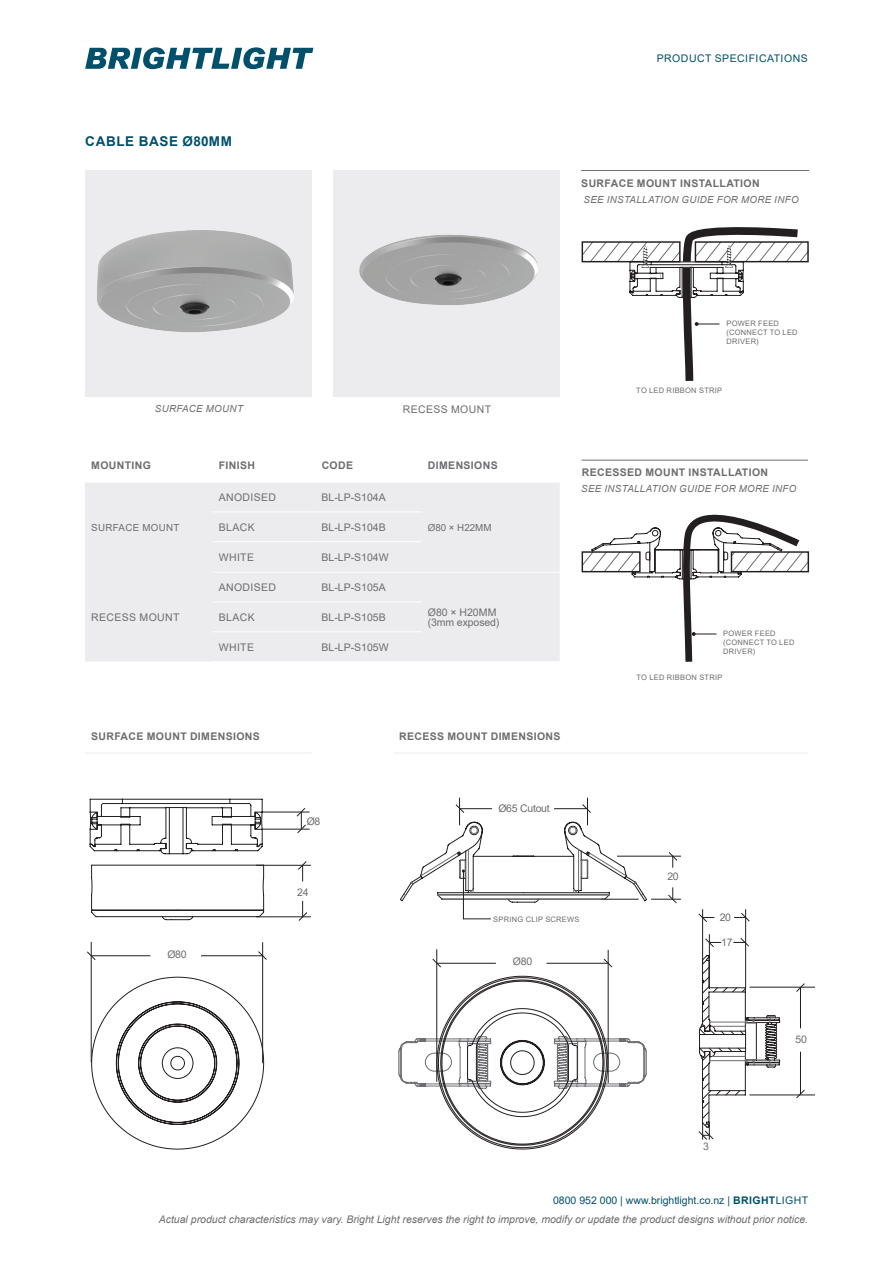
<style>
.page{position:relative;width:893px;height:1263px;background:#fff}
.page>*{position:absolute;margin:0;border:0;box-sizing:border-box;transform-origin:0 0}
.t1{font:700 13.5px "Arial";letter-spacing:.045em;color:#004f6b}
.t2{font:10.5px/10.5px "Arial";color:#6c6d70}
.t3{font:italic 10.5px "Arial";color:#6c6d70}
.t4{font:700 10.5px "Arial";letter-spacing:.035em;color:#6c6d70}
.t5{font:10.5px "Arial";color:#004f6b}
.t6{font:10.5px "Arial";letter-spacing:.035em;color:#6c6d70}
.t7{font:10.5px "Arial";letter-spacing:.045em;color:#004f6b}
.t8{font:10.5px "Arial";letter-spacing:-.025em;color:#6c6d70}
.t9{font:italic 9.75px "Arial";letter-spacing:.035em;color:#6c6d70}
.t10{font:9.75px "Arial";letter-spacing:.035em;color:#6c6d70}
.t11{font:9.75px "Arial";letter-spacing:.01em;color:#6c6d70}
.t12{font:7.5px/9px "Arial";letter-spacing:.035em;color:#6c6d70}
.s1{font-weight:700}
</style>
<div class="page">
<svg style="left:85px;top:47px;width:228px;height:22px"></svg>
<div style="left:85px;top:483px;width:475px;height:179px;background:#ececee"></div>
<hr style="left:213px;top:511px;width:102px;height:1px;background:#fff">
<hr style="left:315px;top:511px;width:107px;height:1px;background:#fff">
<hr style="left:213px;top:572px;width:102px;height:1px;background:#fff">
<hr style="left:315px;top:572px;width:107px;height:1px;background:#fff">
<hr style="left:422px;top:572px;width:138px;height:1px;background:#fff">
<hr style="left:213px;top:602px;width:102px;height:1px;background:#fff">
<hr style="left:315px;top:602px;width:107px;height:1px;background:#fff">
<hr style="left:213px;top:541px;width:102px;height:1px;background:#fff">
<hr style="left:315px;top:541px;width:107px;height:1px;background:#fff">
<hr style="left:213px;top:631px;width:102px;height:1px;background:#fff">
<hr style="left:315px;top:631px;width:107px;height:1px;background:#fff">
<hr style="left:213px;top:661px;width:102px;height:1px;background:#fff">
<hr style="left:315px;top:661px;width:107px;height:1px;background:#fff">
<hr style="left:422px;top:661px;width:138px;height:1px;background:#fff">
<hr style="left:85px;top:753px;width:227px;height:1px;background:#ececee">
<hr style="left:393px;top:753px;width:415px;height:1px;background:#ececee">
<div style="left:85px;top:170px;width:227px;height:227px;background:#ececee"></div>
<img style="left:97px;top:230px;width:197px;height:102px">
<div style="left:333px;top:170px;width:227px;height:227px;background:#ececee"></div>
<img style="left:359px;top:234px;width:179px;height:71px">
<svg style="left:91px;top:864px;width:173px;height:56px"></svg>
<svg style="left:90px;top:799px;width:173px;height:55px"></svg>
<hr style="left:256px;top:916px;width:55px;height:1px;background:#231f20">
<hr style="left:262px;top:829px;width:48px;height:1px;background:#231f20">
<hr style="left:256px;top:865px;width:55px;height:1px;background:#231f20">
<hr style="left:262px;top:812px;width:48px;height:1px;background:#231f20">
<svg style="left:298px;top:901px;width:9px;height:20px"></svg>
<svg style="left:298px;top:861px;width:9px;height:20px"></svg>
<svg style="left:296px;top:808px;width:10px;height:25px"></svg>
<hr style="left:262px;top:942px;width:1px;height:121px;background:#231f20">
<hr style="left:91px;top:955px;width:59px;height:1px;background:#231f20">
<hr style="left:201px;top:955px;width:62px;height:1px;background:#231f20">
<hr style="left:91px;top:942px;width:1px;height:120px;background:#231f20">
<svg style="left:87px;top:951px;width:9px;height:9px"></svg>
<svg style="left:258px;top:951px;width:9px;height:9px"></svg>
<svg style="left:91px;top:976px;width:173px;height:174px"></svg>
<hr style="left:608px;top:950px;width:1px;height:133px;background:#231f20">
<hr style="left:437px;top:963px;width:59px;height:1px;background:#231f20">
<hr style="left:546px;top:963px;width:63px;height:1px;background:#231f20">
<hr style="left:436px;top:949px;width:1px;height:133px;background:#231f20">
<svg style="left:432px;top:958px;width:9px;height:9px"></svg>
<svg style="left:603px;top:958px;width:9px;height:9px"></svg>
<svg style="left:398px;top:975px;width:249px;height:175px"></svg>
<hr style="left:617px;top:856px;width:64px;height:1px;background:#231f20">
<hr style="left:651px;top:899px;width:30px;height:1px;background:#231f20">
<svg style="left:668px;top:852px;width:10px;height:16px"></svg>
<svg style="left:668px;top:887px;width:9px;height:16px"></svg>
<svg style="left:399px;top:798px;width:249px;height:121px"></svg>
<hr style="left:745px;top:909px;width:1px;height:79px;background:#231f20">
<hr style="left:702px;top:909px;width:1px;height:55px;background:#231f20">
<hr style="left:709px;top:934px;width:1px;height:55px;background:#231f20">
<svg style="left:734px;top:913px;width:16px;height:9px"></svg>
<svg style="left:733px;top:938px;width:16px;height:9px"></svg>
<svg style="left:698px;top:913px;width:16px;height:9px"></svg>
<svg style="left:705px;top:938px;width:16px;height:9px"></svg>
<svg style="left:698px;top:955px;width:82px;height:185px"></svg>
<hr style="left:710px;top:1060px;width:35px;height:1px;background:#6c6d70">
<hr style="left:710px;top:1022px;width:35px;height:1px;background:#6c6d70">
<hr style="left:800px;top:987px;width:1px;height:41px;background:#231f20">
<hr style="left:749px;top:987px;width:66px;height:1px;background:#231f20">
<hr style="left:800px;top:1052px;width:1px;height:43px;background:#231f20">
<hr style="left:749px;top:1095px;width:66px;height:1px;background:#231f20">
<svg style="left:796px;top:983px;width:9px;height:9px"></svg>
<svg style="left:796px;top:1089px;width:9px;height:9px"></svg>
<svg style="left:582px;top:227px;width:226px;height:154px"></svg>
<div style="left:731px;top:551px;width:78px;height:21px;border:1px solid #231f20"></div>
<svg style="left:582px;top:514px;width:226px;height:148px"></svg>
<hr style="left:581px;top:170px;width:228px;height:1px;background:#6c6d70">
<hr style="left:582px;top:460px;width:226px;height:1px;background:#6c6d70">
<p class="t1" style="left:85px;top:132px;width:148px">CABLE BASE Ø80MM</p>
<p class="t7" style="left:657px;top:51px;width:152px">PRODUCT SPECIFICATIONS</p>
<p class="t4" style="left:581px;top:176px;width:180px">SURFACE MOUNT INSTALLATION</p>
<p class="t9" style="left:584px;top:194px;width:217px">SEE INSTALLATION GUIDE FOR MORE INFO</p>
<p class="t9" style="left:155px;top:403px;width:90px">SURFACE MOUNT</p>
<p class="t6" style="left:403px;top:402px;width:90px">RECESS MOUNT</p>
<p class="t4" style="left:91px;top:458px;width:61px">MOUNTING</p>
<p class="t4" style="left:219px;top:458px;width:38px">FINISH</p>
<p class="t4" style="left:322px;top:458px;width:33px">CODE</p>
<p class="t4" style="left:428px;top:458px;width:71px">DIMENSIONS</p>
<p class="t6" style="left:219px;top:490px;width:59px">ANODISED</p>
<p class="t2" style="left:321px;top:492px;width:66px">BL-LP-S104A</p>
<p class="t2" style="left:219px;top:522px;width:37px">BLACK</p>
<p class="t2" style="left:321px;top:522px;width:66px">BL-LP-S104B</p>
<p class="t11" style="left:428px;top:521px;width:65px">Ø80 × H22MM</p>
<p class="t2" style="left:219px;top:552px;width:37px">WHITE</p>
<p class="t2" style="left:321px;top:552px;width:69px">BL-LP-S104W</p>
<p class="t6" style="left:219px;top:580px;width:59px">ANODISED</p>
<p class="t2" style="left:321px;top:582px;width:66px">BL-LP-S105A</p>
<p class="t2" style="left:428px;top:606px;width:73px">Ø80 × H20MM (3mm exposed)</p>
<p class="t10" style="left:91px;top:521px;width:90px">SURFACE MOUNT</p>
<p class="t6" style="left:91px;top:610px;width:90px">RECESS MOUNT</p>
<p class="t2" style="left:219px;top:612px;width:37px">BLACK</p>
<p class="t2" style="left:321px;top:612px;width:66px">BL-LP-S105B</p>
<p class="t2" style="left:219px;top:641px;width:37px">WHITE</p>
<p class="t2" style="left:321px;top:641px;width:69px">BL-LP-S105W</p>
<p class="t4" style="left:91px;top:729px;width:170px">SURFACE MOUNT DIMENSIONS</p>
<p class="t4" style="left:399px;top:729px;width:163px">RECESS MOUNT DIMENSIONS</p>
<p class="t12" style="left:726px;top:319px;width:54px">POWER FEED</p>
<p class="t12" style="left:726px;top:328px;width:73px">(CONNECT TO LED<br>DRIVER)</p>
<p class="t12" style="left:636px;top:386px;width:87px">TO LED RIBBON STRIP</p>
<p class="t4" style="left:582px;top:465px;width:188px">RECESSED MOUNT INSTALLATION</p>
<p class="t9" style="left:581px;top:482px;width:217px">SEE INSTALLATION GUIDE FOR MORE INFO</p>
<p class="t12" style="left:723px;top:629px;width:54px">POWER FEED</p>
<p class="t12" style="left:723px;top:638px;width:73px">(CONNECT TO LED<br>DRIVER)</p>
<p class="t12" style="left:637px;top:672px;width:87px">TO LED RIBBON STRIP</p>
<p class="t2" style="left:307px;top:815px;width:15px">Ø8</p>
<p class="t2" style="left:297px;top:887px;width:13px">24</p>
<p class="t8" style="left:498px;top:801px;width:53px">Ø65 Cutout</p>
<p class="t2" style="left:667px;top:871px;width:13px">20</p>
<p class="t2" style="left:167px;top:949px;width:21px">Ø80</p>
<p class="t12" style="left:493px;top:915px;width:88px">SPRING CLIP SCREWS</p>
<p class="t2" style="left:513px;top:956px;width:21px">Ø80</p>
<p class="t2" style="left:720px;top:912px;width:13px">20</p>
<p class="t2" style="left:721px;top:937px;width:13px">17</p>
<p class="t2" style="left:703px;top:1141px;width:7px">3</p>
<p class="t2" style="left:795px;top:1034px;width:13px">50</p>
<p class="t5" style="left:553px;top:1193px;width:257px">0800 952 000 | www.brightlight.co.nz | <span class="s1">BRIGHT</span>LIGHT</p>
<p class="t3" style="left:159px;top:1212px;width:651px">Actual product characteristics may vary. Bright Light reserves the right to improve, modify or update the product designs without prior notice.</p>
</div>
